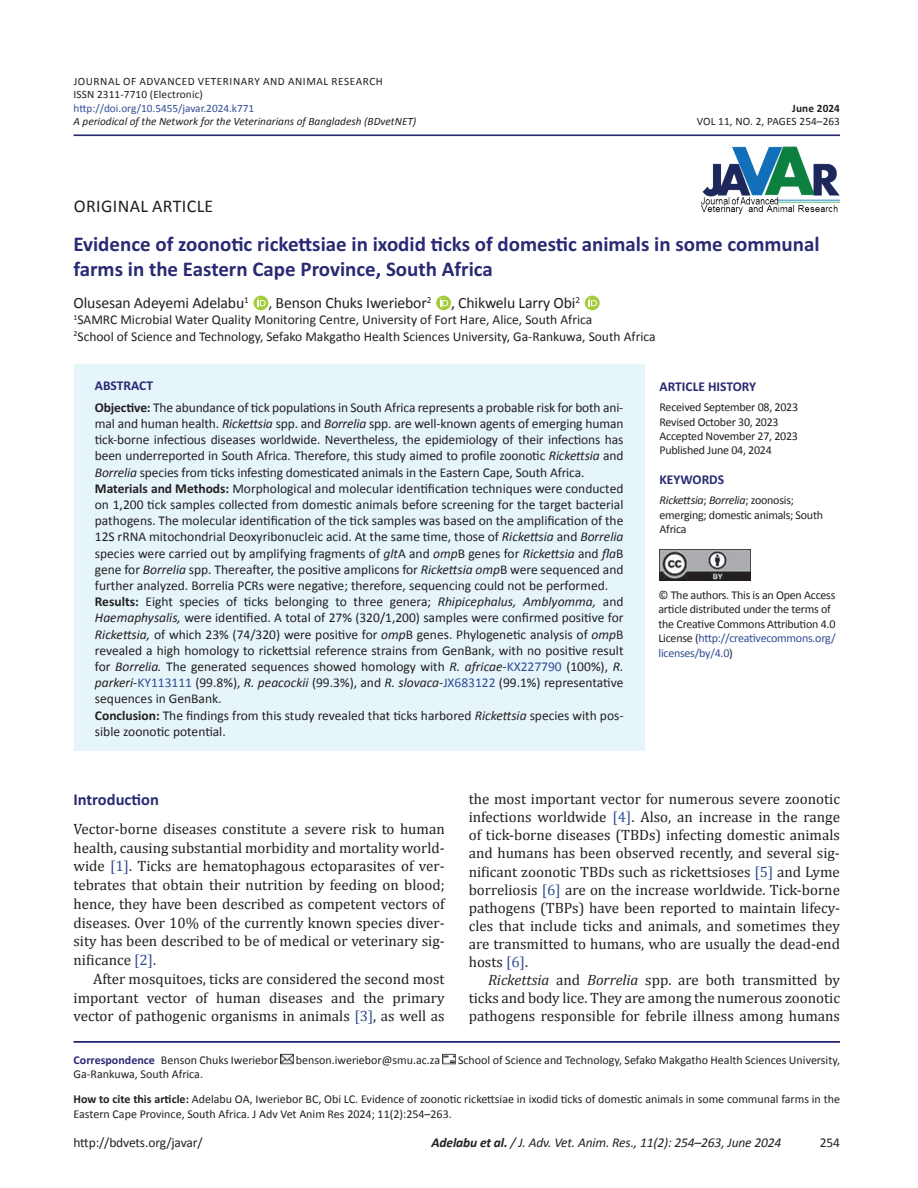
<style>
.page{position:relative;width:918px;height:1188px;background:#fff}
.page>*{position:absolute;margin:0;border:0;box-sizing:border-box;transform-origin:0 0}
.t1{font:700 21px/25.2px "Calibri";color:#292a73}
.t2{font:18px "Calibri";letter-spacing:.02em;color:#231f20}
.t3{font:700 16.5px "Calibri";color:#292a73}
.t4{font:15.75px "Calibri";letter-spacing:-.01em;color:#231f20}
.t5{font:15px/18.1px "Cambria";color:#231f20;text-align:justify}
.t6{font:13.5px/16.2px "Calibri";color:#231f20}
.t7{font:italic 13.5px "Calibri";letter-spacing:-.01em;color:#231f20}
.t8{font:700 13.5px "Calibri";color:#292a73}
.t9{font:12px/14.4px "Calibri";letter-spacing:-.01em;color:#231f20}
.t10{font:11.25px/13.5px "Calibri";letter-spacing:.04em;color:#231f20}
.t11{font:italic 11.25px "Calibri";color:#231f20}
.t12{font:11.25px "Calibri";color:#304d94}
.t13{font:11.25px "Calibri";letter-spacing:.01em;color:#231f20}
.t14{font:700 11.25px "Calibri";letter-spacing:.01em;color:#231f20}
.s1{font-weight:700;color:#292a73}
.s2{font-weight:700}
.s3{font-style:italic}
.s4{color:#304d94}
</style>
<div class="page">
<hr style="left:74px;top:134px;width:766px;height:2px;background:#292a73">
<svg style="left:253px;top:296px;width:16px;height:14px"></svg>
<svg style="left:258px;top:298px;width:8px;height:8px"></svg>
<svg style="left:437px;top:295px;width:14px;height:16px"></svg>
<div style="left:436px;top:296px;width:15px;height:14px;background:#a4cd3b;border-radius:50%"></div>
<svg style="left:440px;top:298px;width:8px;height:8px"></svg>
<svg style="left:585px;top:295px;width:14px;height:16px"></svg>
<svg style="left:585px;top:296px;width:15px;height:14px"></svg>
<svg style="left:589px;top:298px;width:8px;height:8px"></svg>
<hr style="left:74px;top:1041px;width:766px;height:2px;background:#292a73">
<svg style="left:280px;top:1054px;width:13px;height:11px"></svg>
<svg style="left:443px;top:1054px;width:13px;height:11px"></svg>
<img style="left:700px;top:146px;width:141px;height:69px">
<div style="left:74px;top:364px;width:570px;height:387px;background:#e5f5fa"></div>
<img style="left:660px;top:550px;width:90px;height:30px">
<p class="t10" style="left:74px;top:74px;width:311px">JOURNAL OF ADVANCED VETERINARY AND ANIMAL RESEARCH<br>ISSN 2311-7710 (Electronic)</p>
<p class="t12" style="left:74px;top:101px;width:182px">http://doi.org/10.5455/javar.2024.k771</p>
<p class="t14" style="left:792px;top:101px;width:49px">June 2024</p>
<p class="t11" style="left:74px;top:114px;width:344px">A periodical of the Network for the Veterinarians of Bangladesh (BDvetNET)</p>
<p class="t13" style="left:697px;top:115px;width:145px">VOL 11, NO. 2, PAGES 254–263</p>
<h2 class="t2" style="left:74px;top:195px;width:141px">ORIGINAL ARTICLE</h2>
<h1 class="t1" style="left:74px;top:230px;width:748px">Evidence of zoonotic rickettsiae in ixodid ticks of domestic animals in some communal farms in the Eastern Cape Province, South Africa</h1>
<p class="t4" style="left:74px;top:293px;width:508px">Olusesan Adeyemi Adelabu<sup>1</sup> , Benson Chuks Iweriebor<sup>2</sup> , Chikwelu Larry Obi<sup>2</sup></p>
<p class="t6" style="left:74px;top:312px;width:584px"><sup>1</sup>SAMRC Microbial Water Quality Monitoring Centre, University of Fort Hare, Alice, South Africa<br><sup>2</sup>School of Science and Technology, Sefako Makgatho Health Sciences University, Ga-Rankuwa, South Africa</p>
<p class="t6" style="left:95px;top:374px;width:530px;line-height:22.2px"><span class="s1">ABSTRACT<br></span><span class="s2">Objective:</span> The abundance of tick populations in South Africa represents a probable risk for both ani-</p>
<p class="t6" style="left:95px;top:415px;width:530px">mal and human health. <span class="s3">Rickettsia</span> spp. and <span class="s3">Borrelia</span> spp. are well-known agents of emerging human tick-borne infectious diseases worldwide. Nevertheless, the epidemiology of their infections has been underreported in South Africa. Therefore, this study aimed to profile zoonotic <span class="s3">Rickettsia</span> and <span class="s3">Borrelia</span> species from ticks infesting domesticated animals in the Eastern Cape, South Africa.<br><span class="s2">Materials and Methods:</span> Morphological and molecular identification techniques were conducted on 1,200 tick samples collected from domestic animals before screening for the target bacterial pathogens. The molecular identification of the tick samples was based on the amplification of the 12S rRNA mitochondrial Deoxyribonucleic acid. At the same time, those of <span class="s3">Rickettsia</span> and <span class="s3">Borrelia </span>species were carried out by amplifying fragments of <span class="s3">glt</span>A and <span class="s3">omp</span>B genes for <span class="s3">Rickettsia</span> and <span class="s3">fla</span>B gene for <span class="s3">Borrelia</span> spp. Thereafter, the positive amplicons for <span class="s3">Rickettsia omp</span>B were sequenced and further analyzed. Borrelia PCRs were negative; therefore, sequencing could not be performed.<br><span class="s2">Results:</span> Eight species of ticks belonging to three genera; <span class="s3">Rhipicephalus, Amblyomma,</span> and <span class="s3">Haemaphysalis,</span> were identified. A total of 27% (320/1,200) samples were confirmed positive for <span class="s3">Rickettsia,</span> of which 23% (74/320) were positive for <span class="s3">omp</span>B genes. Phylogenetic analysis of <span class="s3">omp</span>B revealed a high homology to rickettsial reference strains from GenBank, with no positive result for <span class="s3">Borrelia.</span> The generated sequences showed homology with <span class="s3">R. africae</span>-<span class="s4">KX227790</span> (100%), <span class="s3">R. parkeri</span>-<span class="s4">KY113111</span> (99.8%), <span class="s3">R. peacockii</span> (99.3%), and <span class="s3">R. slovaca</span>-<span class="s4">JX683122</span> (99.1%) representative sequences in GenBank.<br><span class="s2">Conclusion:</span> The findings from this study revealed that ticks harbored <span class="s3">Rickettsia</span> species with pos&shy;sible zoonotic potential.</p>
<p class="t8" style="left:660px;top:378px;width:98px">ARTICLE HISTORY</p>
<p class="t9" style="left:660px;top:400px;width:140px">Received September 08, 2023<br>Revised October 30, 2023<br>Accepted November 27, 2023<br>Published June 04, 2024</p>
<p class="t8" style="left:660px;top:471px;width:66px">KEYWORDS</p>
<p class="t9" style="left:660px;top:493px;width:165px"><span class="s3">Rickettsia</span>; <span class="s3">Borrelia</span>; zoonosis; emerging; domestic animals; South<br>Africa</p>
<p class="t9" style="left:658px;top:588px;width:179px">© The authors. This is an Open Access article distributed under the terms of the Creative Commons Attribution 4.0<br>License (<span class="s4">http://creativecommons.org/ licenses/by/4.0</span>)</p>
<p class="t3" style="left:74px;top:789px;width:87px">Introduction</p>
<p class="t5" style="left:74px;top:819px;width:373px;line-height:18.8px">Vector-borne diseases constitute a severe risk to human health, causing substantial morbidity and mortality world&shy;wide <span class="s4">[1]</span>. Ticks are hematophagous ectoparasites of ver&shy;tebrates that obtain their nutrition by feeding on blood; hence, they have been described as competent vectors of diseases. Over 10% of the currently known species diver&shy;sity has been described to be of medical or veterinary sig&shy;nificance <span class="s4">[2]</span>.</p>
<p class="t5" style="left:74px;top:969px;width:373px;line-height:18.8px;text-indent:20px">After mosquitoes, ticks are considered the second most important vector of human diseases and the primary vector of pathogenic organisms in animals <span class="s4">[3]</span>, as well as</p>
<p class="t5" style="left:469px;top:790px;width:373px">the most important vector for numerous severe zoonotic infections worldwide <span class="s4">[4]</span>. Also, an increase in the range of tick-borne diseases (TBDs) infecting domestic animals and humans has been observed recently, and several sig&shy;nificant zoonotic TBDs such as rickettsioses <span class="s4">[5]</span> and Lyme borreliosis <span class="s4">[6]</span> are on the increase worldwide. Tick-borne pathogens (TBPs) have been reported to maintain lifecy&shy;cles that include ticks and animals, and sometimes they are transmitted to humans, who are usually the dead-end hosts <span class="s4">[6]</span>.</p>
<p class="t5" style="left:469px;top:971px;width:373px;text-indent:20px"><span class="s3">Rickettsia</span> and <span class="s3">Borrelia</span> spp. are both transmitted by ticks and body lice. They are among the numerous zoonotic pathogens responsible for febrile illness among humans</p>
<p class="t9" style="left:74px;top:1053px;width:206px"><span class="s1">Correspondence</span> Benson Chuks Iweriebor</p>
<p class="t9" style="left:296px;top:1053px;width:146px">benson.iweriebor@smu.ac.za</p>
<p class="t9" style="left:458px;top:1053px;width:383px">School of Science and Technology, Sefako Makgatho Health Sciences University,</p>
<p class="t9" style="left:74px;top:1062px;width:768px;line-height:24.9px">Ga-Rankuwa, South Africa.<br><span class="s2">How to cite this article:</span> Adelabu OA, Iweriebor BC, Obi LC. Evidence of zoonotic rickettsiae in ixodid ticks of domestic animals in some communal farms in the</p>
<p class="t9" style="left:74px;top:1106px;width:380px">Eastern Cape Province, South Africa. J Adv Vet Anim Res 2024; 11(2):254–263.</p>
<p class="t6" style="left:74px;top:1134px;width:131px">http://bdvets.org/javar/</p>
<p class="t7" style="left:431px;top:1133px;width:352px"><span class="s2">Adelabu et al.</span> / J. Adv. Vet. Anim. Res., 11(2): 254–263, June 2024</p>
<p class="t6" style="left:820px;top:1134px;width:22px">254</p>
</div>
